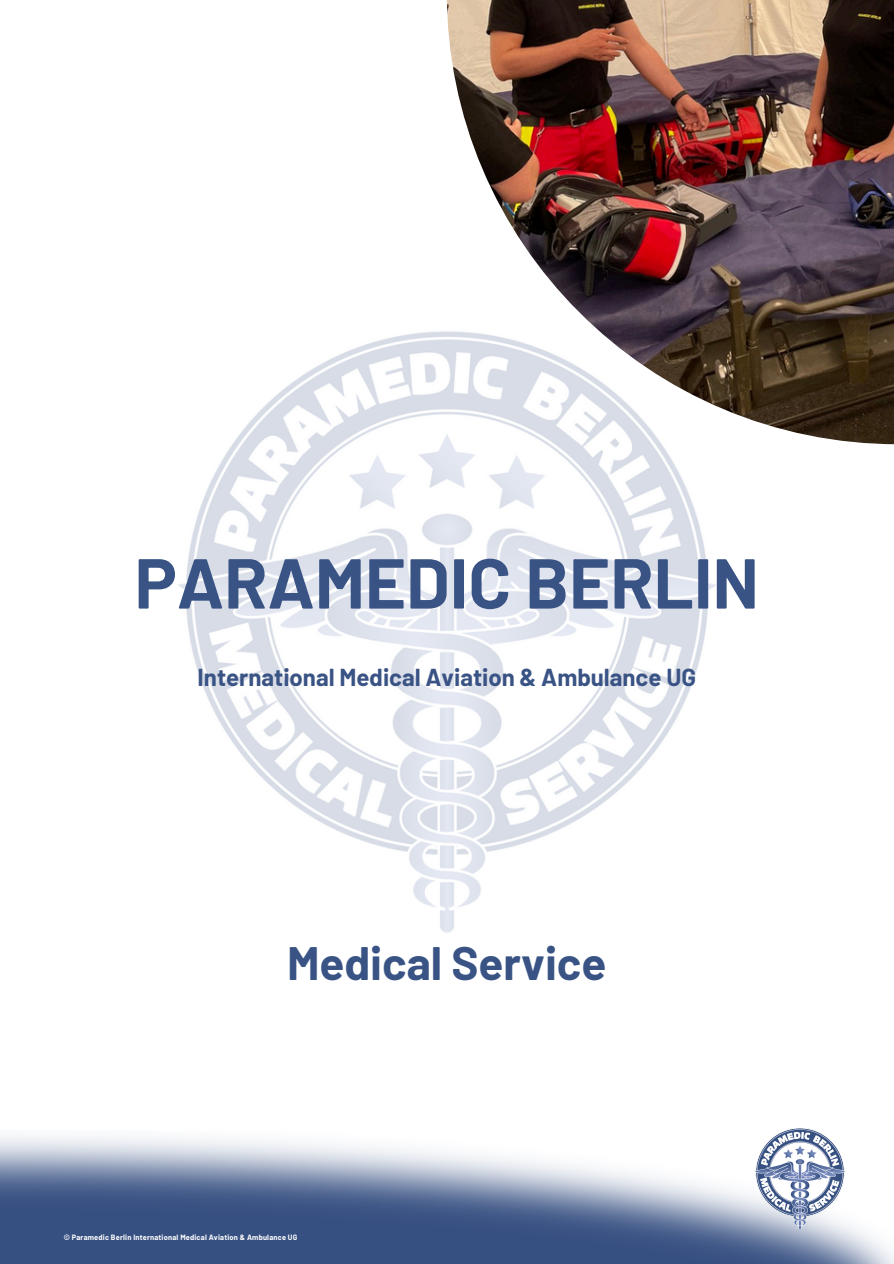
<style>
.page{position:relative;width:894px;height:1264px;background:#fff}
.page>*{position:absolute;margin:0;border:0;box-sizing:border-box;transform-origin:0 0}
.t1{font:700 70.5px "Barlow";color:#3a5385}
.t2{font:700 45.75px "Barlow";color:#385384}
.t3{font:700 24px "Barlow";color:#3a5385}
.t4{font:700 7.5px "Barlow";letter-spacing:.025em;color:#fff}
</style>
<div class="page">
<img style="left:0;top:1136px;width:893px;height:127px">
<img style="left:178px;top:331px;width:538px;height:602px">
<img style="left:446px;top:0;width:447px;height:444px">
<img style="left:754px;top:1128px;width:91px;height:101px">
<h2 class="t1" style="left:135px;top:538px;width:625px">PARAMEDIC BERLIN</h2>
<p class="t3" style="left:197px;top:662px;width:499px">International Medical Aviation &amp; Ambulance UG</p>
<h3 class="t2" style="left:287px;top:933px;width:321px">Medical Service</h3>
<p class="t4" style="left:64px;top:1232px;width:235px">© Paramedic Berlin International Medical Aviation &amp; Ambulance UG</p>
</div>
